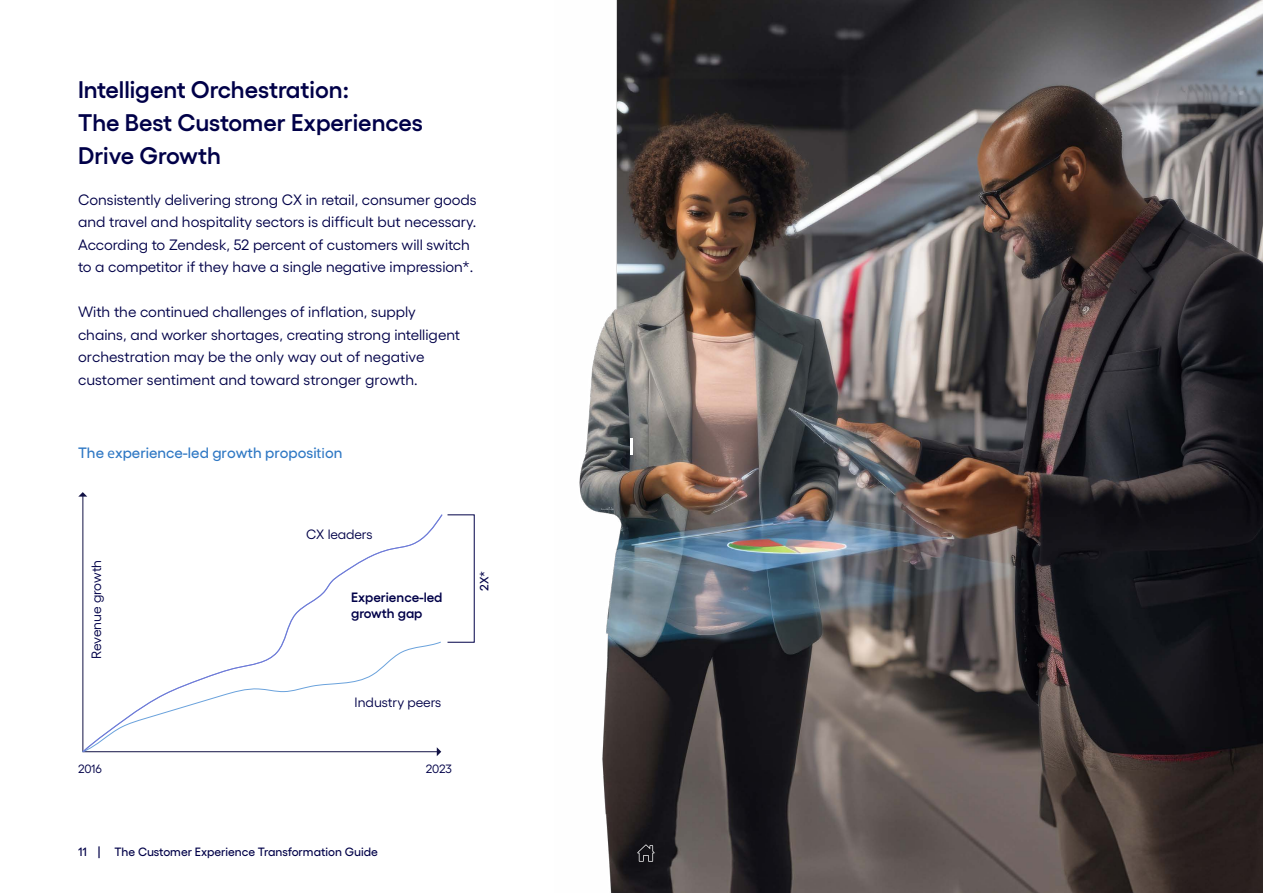
<style>
.page{position:relative;width:1263px;height:893px;background:#fff}
.page>*{position:absolute;margin:0;border:0;box-sizing:border-box;transform-origin:0 0}
.t1{font:600 24px/33px "Gellix";color:#000048}
.t2{font:15px/22.5px "Gellix";color:#000048}
.t3{font:500 15px "Gellix";color:#2f78c4}
.t4{font:13.5px "Gellix";color:#000048}
.t5{font:600 13.5px/16.5px "Gellix";color:#000048}
.t6{font:500 12px "Gellix";color:#000048}
.t7{font:12px "Gellix";letter-spacing:-.015em;color:#000048}
.s1{font-family:"Myriad Pro";font-weight:400}
</style>
<div class="page">
<img style="left:579px;top:0;width:684px;height:893px">
<svg style="left:78px;top:492px;width:9px;height:5px"></svg>
<svg style="left:82px;top:514px;width:361px;height:239px"></svg>
<svg style="left:637px;top:844px;width:18px;height:18px"></svg>
<svg style="left:631px;top:439px;width:1px;height:15px"></svg>
<h1 class="t1" style="left:78px;top:70px;width:347px">Intelligent Orchestration:<br>The Best Customer Experiences<br>Drive Growth</h1>
<p class="t2" style="left:78px;top:187px;width:400px">Consistently delivering strong CX in retail, consumer goods and travel and hospitality sectors is difficult but necessary.<br>According to Zendesk, 52 percent of customers will switch to a competitor if they have a single negative impression*.</p>
<p class="t2" style="left:78px;top:299px;width:384px">With the continued challenges of inflation, supply chains, and worker shortages, creating strong intelligent orchestration may be the only way out of negative customer sentiment and toward stronger growth.</p>
<p class="t3" style="left:78px;top:441px;width:266px">The <span class="s1">e</span>xperience-led growth proposi<span class="s1">ti</span>on</p>
<p class="t4" style="left:86px;top:659px;width:101px;rotate:-90deg">Revenue growth</p>
<p class="t4" style="left:306px;top:524px;width:68px">CX leaders</p>
<p class="t5" style="left:351px;top:587px;width:93px">Experience-led growth gap</p>
<p class="t4" style="left:355px;top:692px;width:88px">Industry peers</p>
<p class="t7" style="left:78px;top:759px;width:25px">2016</p>
<p class="t7" style="left:426px;top:759px;width:28px">2023</p>
<p class="t6" style="left:475px;top:591px;width:22px;rotate:-90deg">2X*</p>
<p class="t6" style="left:78px;top:842px;width:301px">11 | The Customer Experience Transformation Guide</p>
</div>
